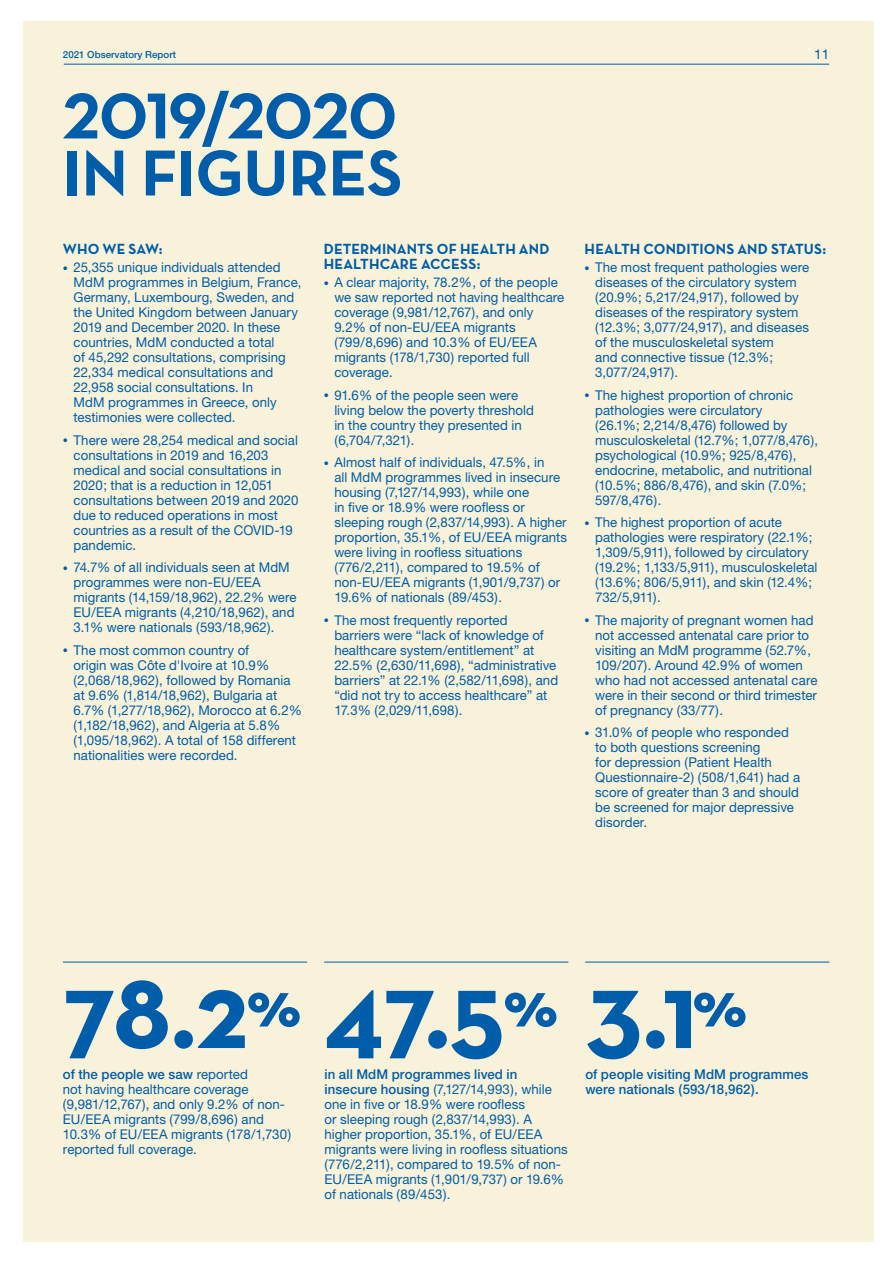
<style>
.page{position:relative;width:893px;height:1263px;background:#fff}
.page>*{position:absolute;margin:0;border:0;box-sizing:border-box;transform-origin:0 0}
.t1{font:700 109.5px "Neutraface Text";color:#005da9}
.t2{font:700 66px/57px "Neutraface Text";letter-spacing:-.015em;color:#005da9}
.t3{font:700 15px/15px "Neutraface Text";letter-spacing:.005em;color:#005da9}
.t4{font:13.5px/15px "Helvetica Neue";letter-spacing:.005em;color:#005da9}
.t5{font:500 13.5px/15px "Helvetica Neue";letter-spacing:.005em;color:#005da9}
.t6{font:13.5px "Helvetica Neue East A";color:#005da9}
.t7{font:500 9.75px "Helvetica Neue";color:#005da9}
.s1{font-size:10.5px}
.s2{font-weight:500}
</style>
<div class="page">
<div style="left:23px;top:21px;width:851px;height:1221px;background:#f8f2da"></div>
<hr style="left:64px;top:64px;width:765px;height:1px;background:#005da9">
<hr style="left:63px;top:962px;width:244px;height:1px;background:#005da9">
<hr style="left:324px;top:962px;width:244px;height:1px;background:#005da9">
<hr style="left:585px;top:962px;width:244px;height:1px;background:#005da9">
<p class="t7" style="left:63px;top:48px;width:115px">2021 Observatory Report</p>
<p class="t6" style="left:814px;top:46px;width:17px">11</p>
<h2 class="t2" style="left:63px;top:87px;width:341px">2019/2020<br>IN FIGURES</h2>
<p class="t3" style="left:63px;top:241px;width:101px">WHO WE SAW:</p>
<p class="t4" style="left:74px;top:260px;width:229px;text-indent:-11px"><span class="s1">•</span> 25,355 unique individuals attended MdM programmes in Belgium, France, Germany, Luxembourg, Sweden, and the United Kingdom between January 2019 and December 2020. In these countries, MdM conducted a total<br>of 45,292 consultations, comprising 22,334 medical consultations and 22,958 social consultations. In<br>MdM programmes in Greece, only testimonies were collected.</p>
<p class="t4" style="left:74px;top:432px;width:226px;text-indent:-11px"><span class="s1">•</span> There were 28,254 medical and social consultations in 2019 and 16,203 medical and social consultations in<br>2020; that is a reduction in 12,051 consultations between 2019 and 2020 due to reduced operations in most countries as a result of the COVID-19 pandemic.</p>
<p class="t4" style="left:74px;top:560px;width:225px;text-indent:-11px"><span class="s1">•</span> 74.7% of all individuals seen at MdM programmes were non-EU/EEA migrants (14,159/18,962), 22.2% were EU/EEA migrants (4,210/18,962), and 3.1% were nationals (593/18,962).</p>
<p class="t4" style="left:74px;top:642px;width:230px;text-indent:-11px"><span class="s1">•</span> The most common country of<br>origin was Côte d'Ivoire at 10.9% (2,068/18,962), followed by Romania at 9.6% (1,814/18,962), Bulgaria at 6.7% (1,277/18,962), Morocco at 6.2% (1,182/18,962), and Algeria at 5.8% (1,095/18,962). A total of 158 different nationalities were recorded.</p>
<p class="t3" style="left:324px;top:241px;width:227px">DETERMINANTS OF HEALTH AND<br>HEALTHCARE ACCESS:</p>
<p class="t4" style="left:334px;top:275px;width:232px;text-indent:-11px"><span class="s1">•</span> A clear majority, 78.2%, of the people we saw reported not having healthcare coverage (9,981/12,767), and only<br>9.2% of non-EU/EEA migrants (799/8,696) and 10.3% of EU/EEA migrants (178/1,730) reported full coverage.</p>
<p class="t4" style="left:334px;top:387px;width:201px;text-indent:-11px"><span class="s1">•</span> 91.6% of the people seen were living below the poverty threshold in the country they presented in (6,704/7,321).</p>
<p class="t4" style="left:334px;top:455px;width:234px;text-indent:-11px"><span class="s1">•</span> Almost half of individuals, 47.5%, in<br>all MdM programmes lived in insecure housing (7,127/14,993), while one<br>in five or 18.9% were roofless or sleeping rough (2,837/14,993). A higher proportion, 35.1%, of EU/EEA migrants were living in roofless situations (776/2,211), compared to 19.5% of non-EU/EEA migrants (1,901/9,737) or 19.6% of nationals (89/453).</p>
<p class="t4" style="left:334px;top:612px;width:225px;text-indent:-11px"><span class="s1">•</span> The most frequently reported<br>barriers were “lack of knowledge of healthcare system/entitlement” at 22.5% (2,630/11,698), “administrative barriers” at 22.1% (2,582/11,698), and “did not try to access healthcare” at 17.3% (2,029/11,698).</p>
<p class="t3" style="left:585px;top:241px;width:243px">HEALTH CONDITIONS AND STATUS:</p>
<p class="t4" style="left:595px;top:260px;width:215px;text-indent:-11px"><span class="s1">•</span> The most frequent pathologies were diseases of the circulatory system (20.9%; 5,217/24,917), followed by diseases of the respiratory system (12.3%; 3,077/24,917), and diseases of the musculoskeletal system<br>and connective tissue (12.3%;<br>3,077/24,917).</p>
<p class="t4" style="left:595px;top:387px;width:225px;text-indent:-11px"><span class="s1">•</span> The highest proportion of chronic pathologies were circulatory<br>(26.1%; 2,214/8,476) followed by musculoskeletal (12.7%; 1,077/8,476), psychological (10.9%; 925/8,476), endocrine, metabolic, and nutritional (10.5%; 886/8,476), and skin (7.0%; 597/8,476).</p>
<p class="t4" style="left:595px;top:515px;width:224px;text-indent:-11px"><span class="s1">•</span> The highest proportion of acute pathologies were respiratory (22.1%; 1,309/5,911), followed by circulatory (19.2%; 1,133/5,911), musculoskeletal (13.6%; 806/5,911), and skin (12.4%; 732/5,911).</p>
<p class="t4" style="left:595px;top:612px;width:224px;text-indent:-11px"><span class="s1">•</span> The majority of pregnant women had not accessed antenatal care prior to visiting an MdM programme (52.7%, 109/207). Around 42.9% of women who had not accessed antenatal care were in their second or third trimester of pregnancy (33/77).</p>
<p class="t4" style="left:595px;top:725px;width:206px;text-indent:-11px"><span class="s1">•</span> 31.0% of people who responded to both questions screening<br>for depression (Patient Health<br>Questionnaire-2) (508/1,641) had a score of greater than 3 and should be screened for major depressive disorder.</p>
<h1 class="t1" style="left:63px;top:940px;width:686px">78.2<sup>%</sup> 47.5<sup>%</sup> 3.1<sup>%</sup></h1>
<p class="t4" style="left:63px;top:1067px;width:230px"><span class="s2">of the people we saw</span> reported<br>not having healthcare coverage (9,981/12,767), and only 9.2% of non-<br>EU/EEA migrants (799/8,696) and<br>10.3% of EU/EEA migrants (178/1,730) reported full coverage.</p>
<p class="t4" style="left:325px;top:1067px;width:245px"><span class="s2">in all MdM programmes lived in insecure housing</span> (7,127/14,993), while one in five or 18.9% were roofless<br>or sleeping rough (2,837/14,993). A higher proportion, 35.1%, of EU/EEA migrants were living in roofless situations (776/2,211), compared to 19.5% of non-EU/EEA migrants (1,901/9,737) or 19.6% of nationals (89/453).</p>
<p class="t5" style="left:585px;top:1067px;width:224px">of people visiting MdM programmes were nationals (593/18,962).</p>
</div>
